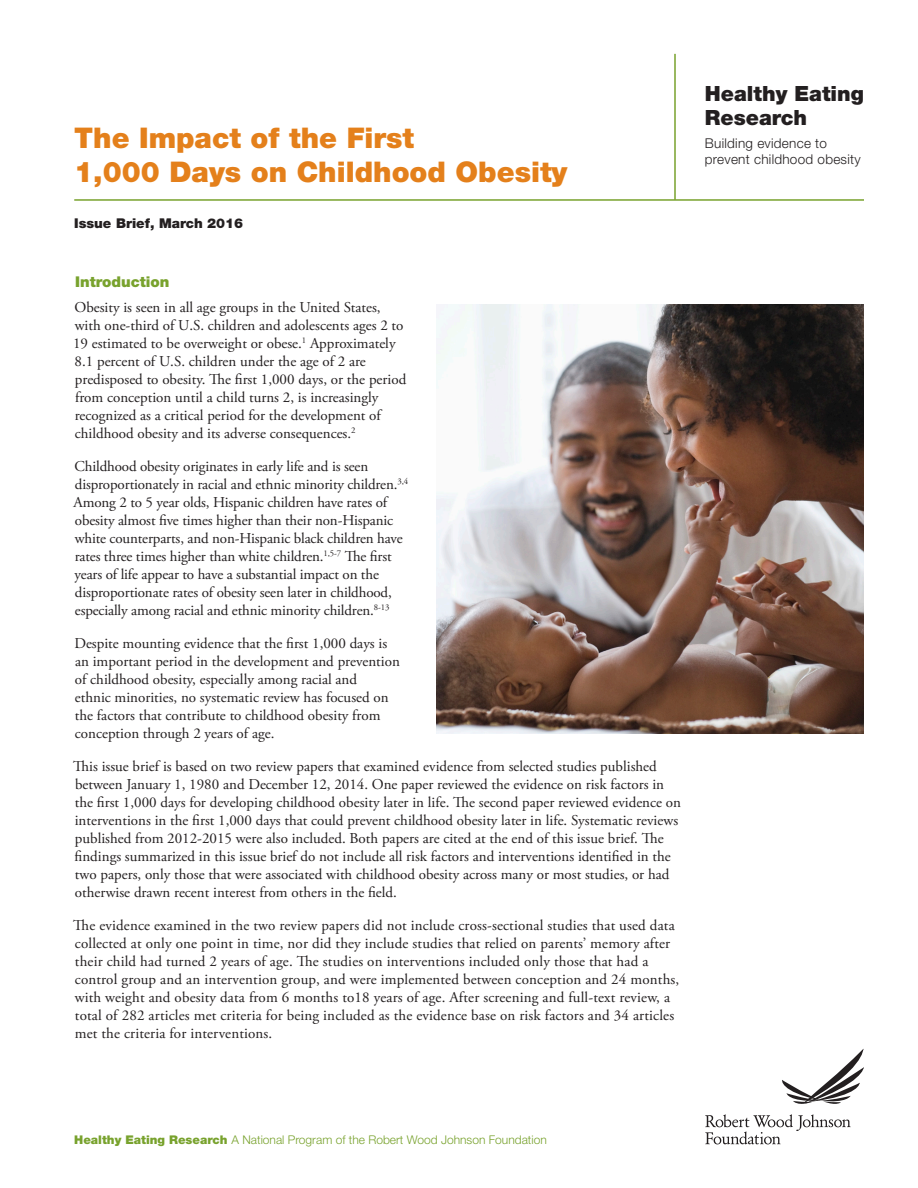
<style>
.page{position:relative;width:918px;height:1188px;background:#fff}
.page>*{position:absolute;margin:0;border:0;box-sizing:border-box;transform-origin:0 0}
.Title_1{font:900 28.5px/34.2px "Helvetica Neue LT Std";color:#e4801b}
.Title_1-2{font:900 21px/24px "Helvetica Neue LT Std";color:#231f20}
.Text_1{font:15px/18px "Adobe Garamond Pro";color:#231f20}
.Subhead_1{font:900 14.85px "Helvetica Neue LT Std";color:#78a22d}
.Title_3{font:300 13.5px/16.2px "Helvetica Neue LT Std";letter-spacing:.02em;color:#231f20}
.Date{font:900 13.5px "Helvetica Neue LT Std";color:#231f20}
.Cover_folio{font:300 12px "Helvetica Neue LT Std";color:#78a22d}
.s1{font-weight:900}
</style>
<div class="page">
<svg style="left:705px;top:1114px;width:146px;height:30px"></svg>
<svg style="left:782px;top:1049px;width:82px;height:55px"></svg>
<img style="left:437px;top:304px;width:427px;height:429px">
<hr style="left:674px;top:54px;width:2px;height:146px;background:#78a22d">
<hr style="left:74px;top:199px;width:790px;height:2px;background:#78a22d">
<p class="Title_1" style="left:74px;top:120px;width:495px">The Impact of the First<br>1,000 Days on Childhood Obesity</p>
<p class="Date" style="left:74px;top:215px;width:171px">Issue Brief, March 2016</p>
<p class="Subhead_1" style="left:75px;top:273px;width:96px">Introduction</p>
<p class="Text_1" style="left:73px;top:299px;width:335px">Obesity is seen in all age groups in the United States, with one-third of U.S. children and adolescents ages 2 to 19 estimated to be overweight or obese.<sup>1</sup> Approximately 8.1 percent of U.S. children under the age of 2 are predisposed to obesity. The first 1,000 days, or the period from conception until a child turns 2, is increasingly recognized as a critical period for the development of childhood obesity and its adverse consequences.<sup>2</sup></p>
<p class="Text_1" style="left:74px;top:458px;width:336px">Childhood obesity originates in early life and is seen disproportionately in racial and ethnic minority children.<sup>3,4<br></sup>Among 2 to 5 year olds, Hispanic children have rates of obesity almost five times higher than their non-Hispanic white counterparts, and non-Hispanic black children have rates three times higher than white children.<sup>1,5-7</sup> The first years of life appear to have a substantial impact on the disproportionate rates of obesity seen later in childhood, especially among racial and ethnic minority children.<sup>8-13</sup></p>
<p class="Text_1" style="left:74px;top:635px;width:327px">Despite mounting evidence that the first 1,000 days is an important period in the development and prevention of childhood obesity, especially among racial and<br>ethnic minorities, no systematic review has focused on the factors that contribute to childhood obesity from conception through 2 years of age.</p>
<p class="Text_1" style="left:73px;top:758px;width:609px">This issue brief is based on two review papers that examined evidence from selected studies published between January 1, 1980 and December 12, 2014. One paper reviewed the evidence on risk factors in the first 1,000 days for developing childhood obesity later in life. The second paper reviewed evidence on interventions in the first 1,000 days that could prevent childhood obesity later in life. Systematic reviews published from 2012-2015 were also included. Both papers are cited at the end of this issue brief. The findings summarized in this issue brief do not include all risk factors and interventions identified in the two papers, only those that were associated with childhood obesity across many or most studies, or had otherwise drawn recent interest from others in the field.</p>
<p class="Text_1" style="left:73px;top:917px;width:607px">The evidence examined in the two review papers did not include cross-sectional studies that used data collected at only one point in time, nor did they include studies that relied on parents’ memory after their child had turned 2 years of age. The studies on interventions included only those that had a control group and an intervention group, and were implemented between conception and 24 months, with weight and obesity data from 6 months to18 years of age. After screening and full-text review, a total of 282 articles met criteria for being included as the evidence base on risk factors and 34 articles met the criteria for interventions.</p>
<p class="Title_1-2" style="left:705px;top:82px;width:161px">Healthy Eating<br>Research</p>
<p class="Title_3" style="left:705px;top:135px;width:157px">Building evidence to prevent childhood obesity</p>
<p class="Cover_folio" style="left:74px;top:1133px;width:474px"><span class="s1">Healthy Eating Research</span> A National Program of the Robert Wood Johnson Foundation</p>
</div>
